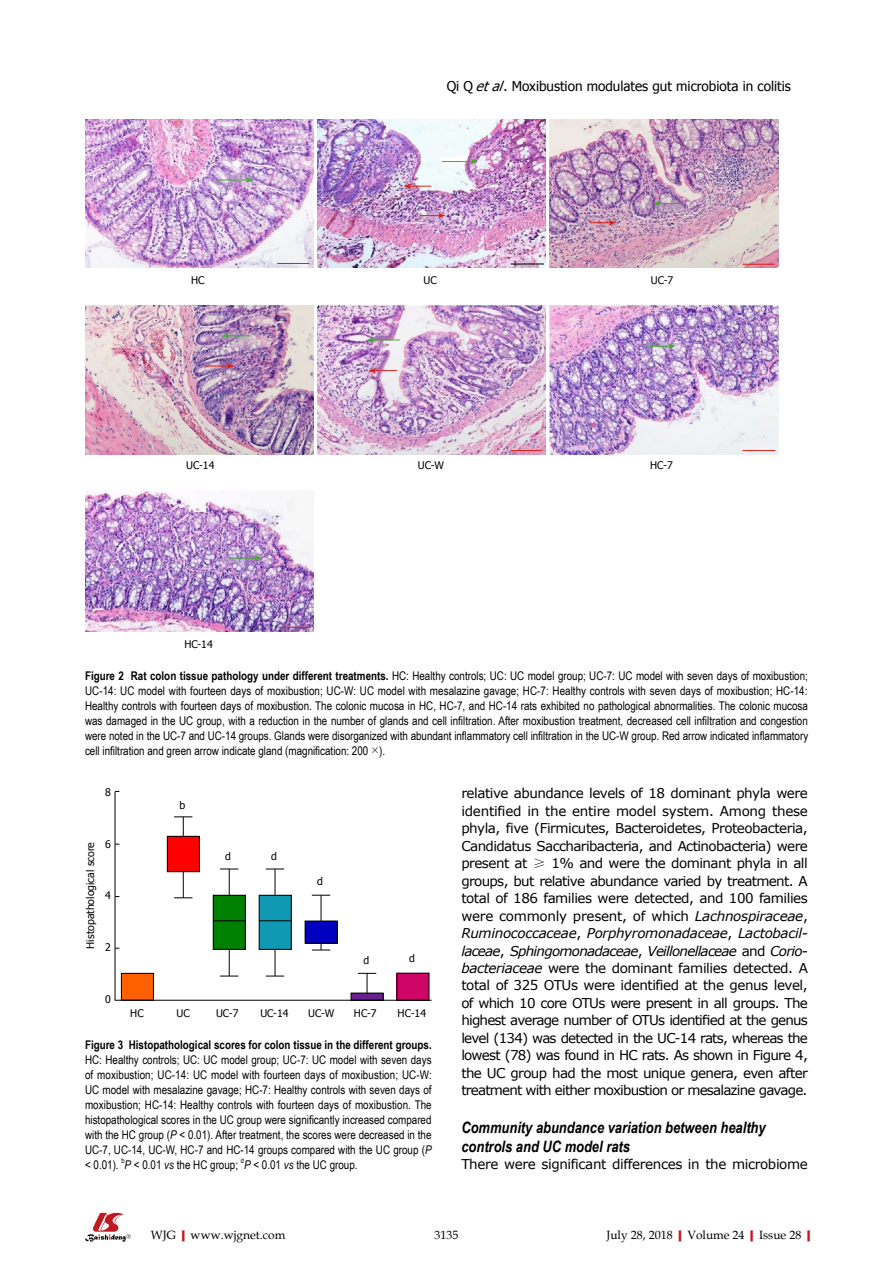
<style>
.page{position:relative;width:893px;height:1263px;background:#fff}
.page>*{position:absolute;margin:0;border:0;box-sizing:border-box;transform-origin:0 0}
.t1{font:italic 700 15.75px/18.8px "Arial Narrow";color:#000}
.t2{font:13.5px/17.4px "Verdana";letter-spacing:-.06em;color:#000;text-align:justify}
.t3{font:13.5px "Tahoma";color:#000}
.t4{font:13.5px "Verdana";letter-spacing:-.03em;color:#000}
.t5{font:12px/15px "Arial Narrow";color:#000;text-align:justify}
.t6{font:12px "Book Antiqua";color:#000}
.t7{font:10.5px "Tahoma";color:#000}
.t8{font:7.05px "Arial Narrow";color:#000}
.s1{font-style:italic}
.s2{font-weight:700}
.s3{font-family:"Garamond"}
.s4{font-family:"Sim Sun";font-size:12.75px}
.s5{font-weight:700;color:#c01920}
</style>
<div class="page">
<svg style="left:85px;top:1213px;width:46px;height:29px"></svg>
<img style="left:85px;top:491px;width:228px;height:141px">
<img style="left:85px;top:119px;width:228px;height:149px">
<img style="left:317px;top:119px;width:229px;height:149px">
<img style="left:550px;top:119px;width:228px;height:149px">
<img style="left:85px;top:306px;width:228px;height:149px">
<img style="left:317px;top:306px;width:229px;height:149px">
<img style="left:550px;top:306px;width:228px;height:149px">
<svg style="left:246px;top:178px;width:6px;height:4px"></svg>
<hr style="left:216px;top:180px;width:33px;height:1px;background:#4ba837">
<svg style="left:222px;top:333px;width:28px;height:5px"></svg>
<svg style="left:205px;top:364px;width:28px;height:4px"></svg>
<svg style="left:368px;top:337px;width:32px;height:5px"></svg>
<svg style="left:369px;top:368px;width:28px;height:5px"></svg>
<svg style="left:647px;top:344px;width:28px;height:5px"></svg>
<svg style="left:590px;top:220px;width:25px;height:5px"></svg>
<svg style="left:654px;top:201px;width:29px;height:5px"></svg>
<svg style="left:405px;top:184px;width:26px;height:5px"></svg>
<svg style="left:472px;top:159px;width:5px;height:5px"></svg>
<hr style="left:442px;top:161px;width:32px;height:1px;background:#4ba837">
<svg style="left:420px;top:213px;width:25px;height:5px"></svg>
<svg style="left:230px;top:556px;width:31px;height:5px"></svg>
<hr style="left:742px;top:264px;width:33px;height:1px;background:#d92218">
<hr style="left:742px;top:450px;width:33px;height:1px;background:#d92218">
<hr style="left:511px;top:450px;width:31px;height:1px;background:#d92218">
<hr style="left:278px;top:627px;width:33px;height:1px;background:#d92218">
<hr style="left:511px;top:264px;width:33px;height:1px;background:#000">
<hr style="left:277px;top:263px;width:32px;height:1px;background:#d92218">
<div style="left:121px;top:973px;width:32px;height:27px;background:#ff6100"></div>
<div style="left:121px;top:973px;width:33px;height:27px;border:1px solid #000"></div>
<div style="left:351px;top:993px;width:32px;height:7px;background:#67208d"></div>
<div style="left:351px;top:993px;width:32px;height:7px;border:1px solid #000"></div>
<div style="left:397px;top:973px;width:32px;height:27px;background:#cf0666"></div>
<hr style="left:115px;top:792px;width:1px;height:208px;background:#000">
<hr style="left:115px;top:1000px;width:317px;height:1px;background:#000">
<div style="left:167px;top:836px;width:32px;height:36px;background:#fe0000"></div>
<div style="left:167px;top:836px;width:33px;height:36px;border:1px solid #000"></div>
<div style="left:213px;top:895px;width:32px;height:54px;background:#008001"></div>
<div style="left:213px;top:895px;width:32px;height:54px;border:1px solid #000"></div>
<div style="left:259px;top:895px;width:32px;height:54px;background:#0f99b3"></div>
<div style="left:259px;top:895px;width:32px;height:54px;border:1px solid #000"></div>
<div style="left:305px;top:921px;width:32px;height:22px;background:#0000c0"></div>
<svg style="left:174px;top:817px;width:18px;height:19px"></svg>
<svg style="left:174px;top:872px;width:18px;height:26px"></svg>
<svg style="left:220px;top:949px;width:18px;height:28px"></svg>
<svg style="left:266px;top:949px;width:18px;height:28px"></svg>
<svg style="left:312px;top:943px;width:18px;height:8px"></svg>
<svg style="left:220px;top:869px;width:18px;height:26px"></svg>
<svg style="left:266px;top:869px;width:18px;height:26px"></svg>
<svg style="left:312px;top:895px;width:18px;height:26px"></svg>
<svg style="left:358px;top:973px;width:18px;height:20px"></svg>
<hr style="left:213px;top:920px;width:32px;height:1px;background:#000">
<hr style="left:259px;top:920px;width:32px;height:1px;background:#000">
<p class="t3" style="left:447px;top:77px;width:346px">Qi Q <span class="s1">etal</span>. Moxibustion modulates gut microbiota in colitis</p>
<p class="t7" style="left:191px;top:273px;width:15px">HC</p>
<p class="t7" style="left:424px;top:273px;width:15px">UC</p>
<p class="t7" style="left:651px;top:273px;width:24px">UC-7</p>
<p class="t7" style="left:186px;top:458px;width:30px">UC-14</p>
<p class="t7" style="left:418px;top:458px;width:27px">UC-W</p>
<p class="t7" style="left:650px;top:458px;width:24px">HC-7</p>
<p class="t7" style="left:184px;top:637px;width:30px">HC-14</p>
<p class="t5" style="left:85px;top:667px;width:725px"><span class="s2">Figure 2 Rat colon tissue pathology under different treatments.</span> HC: Healthy controls; UC: UC model group; UC-7: UC model with seven days of moxibustion; UC-14: UC model with fourteen days of moxibustion; UC-W: UC model with mesalazine gavage; HC-7: Healthy controls with seven days of moxibustion; HC-14:<br>Healthy controls with fourteen days of moxibustion. The colonic mucosa in HC, HC-7, and HC-14 rats exhibited no pathological abnormalities. The colonic mucosa was damaged in the UC group, with a reduction in the number of glands and cell infiltration. After moxibustion treatment, decreased cell infiltration and congestion were noted in the UC-7 and UC-14 groups. Glands were disorganized with abundant inflammatory cell infiltration in the UC-W group. Red arrow indicated inflammatory cell infiltration and green arrow indicate gland (magnification: 200 <span class="s3">×</span>).</p>
<p class="t7" style="left:105px;top:785px;width:7px">8</p>
<p class="t7" style="left:83px;top:949px;width:108px;rotate:-90deg">Histopathological score</p>
<p class="t7" style="left:105px;top:837px;width:7px">6</p>
<p class="t7" style="left:105px;top:888px;width:7px">4</p>
<p class="t7" style="left:105px;top:940px;width:7px">2</p>
<p class="t7" style="left:105px;top:992px;width:7px">0</p>
<p class="t7" style="left:180px;top:798px;width:7px">b</p>
<p class="t7" style="left:225px;top:849px;width:7px">d</p>
<p class="t7" style="left:271px;top:849px;width:7px">d</p>
<p class="t7" style="left:317px;top:874px;width:7px">d</p>
<p class="t7" style="left:363px;top:953px;width:7px">d</p>
<p class="t7" style="left:409px;top:951px;width:7px">d</p>
<p class="t7" style="left:130px;top:1006px;width:15px">HC</p>
<p class="t7" style="left:177px;top:1006px;width:15px">UC</p>
<p class="t7" style="left:216px;top:1006px;width:24px">UC-7</p>
<p class="t7" style="left:260px;top:1006px;width:30px">UC-14</p>
<p class="t7" style="left:308px;top:1006px;width:27px">UC-W</p>
<p class="t7" style="left:354px;top:1006px;width:24px">HC-7</p>
<p class="t7" style="left:398px;top:1006px;width:30px">HC-14</p>
<p class="t5" style="left:85px;top:1036px;width:348px"><span class="s2">Figure 3 Histopathological scores for colon tissue in the different groups.<br></span>HC: Healthy controls; UC: UC model group; UC-7: UC model with seven days of moxibustion; UC-14: UC model with fourteen days of moxibustion; UC-W:<br>UC model with mesalazine gavage; HC-7: Healthy controls with seven days of moxibustion; HC-14: Healthy controls with fourteen days of moxibustion. The histopathological scores in the UC group were significantly increased compared with the HC group (<span class="s1">P</span> &lt; 0.01). After treatment, the scores were decreased in the UC-7, UC-14, UC-W, HC-7 and HC-14 groups compared with the UC group (<span class="s1">P </span>&lt; 0.01).</p>
<p class="t8" style="left:121px;top:1155px;width:5px">b</p>
<p class="t5" style="left:125px;top:1156px;width:115px"><span class="s1">P</span> &lt; 0.01 <span class="s1">vs</span> the HC group;</p>
<p class="t8" style="left:241px;top:1155px;width:5px">d</p>
<p class="t5" style="left:244px;top:1156px;width:115px"><span class="s1">P</span> &lt; 0.01 <span class="s1">vs</span> the UC group.</p>
<p class="t2" style="left:461px;top:784px;width:348px">relative abundance levels of 18 dominant phyla were identified in the entire model system. Among these phyla, five (Firmicutes, Bacteroidetes, Proteobacteria, Candidatus Saccharibacteria, and Actinobacteria) were present at <span class="s4">≥</span> 1% and were the dominant phyla in all groups, but relative abundance varied by treatment. A total of 186 families were detected, and 100 families were commonly present, of which <span class="s1">Lachnospiraceae</span>, <span class="s1">Ruminococcaceae</span>, <span class="s1">Porphyromonadaceae</span>, <span class="s1">Lactobacil&shy;laceae</span>, <span class="s1">Sphingomonadaceae</span>, <span class="s1">Veillonellaceae</span> and <span class="s1">Corio&shy;bacteriaceae</span> were the dominant families detected. A total of 325 OTUs were identified at the genus level, of which 10 core OTUs were present in all groups. The highest average number of OTUs identified at the genus level (134) was detected in the UC-14 rats, whereas the lowest (78) was found in HC rats. As shown in Figure 4, the UC group had the most unique genera, even after treatment with either moxibustion or mesalazine gavage.</p>
<p class="t1" style="left:461px;top:1117px;width:306px">Community abundance variation between healthy controls and UC model rats</p>
<p class="t4" style="left:461px;top:1155px;width:348px">There were significant differences in the microbiome</p>
<p class="t6" style="left:151px;top:1226px;width:136px">WJG<span class="s5">|</span>www.wjgnet.com</p>
<p class="t6" style="left:434px;top:1226px;width:25px">3135</p>
<p class="t6" style="left:606px;top:1226px;width:211px">July 28, 2018<span class="s5">|</span>Volume 24<span class="s5">|</span>Issue 28<span class="s5">|</span></p>
</div>
